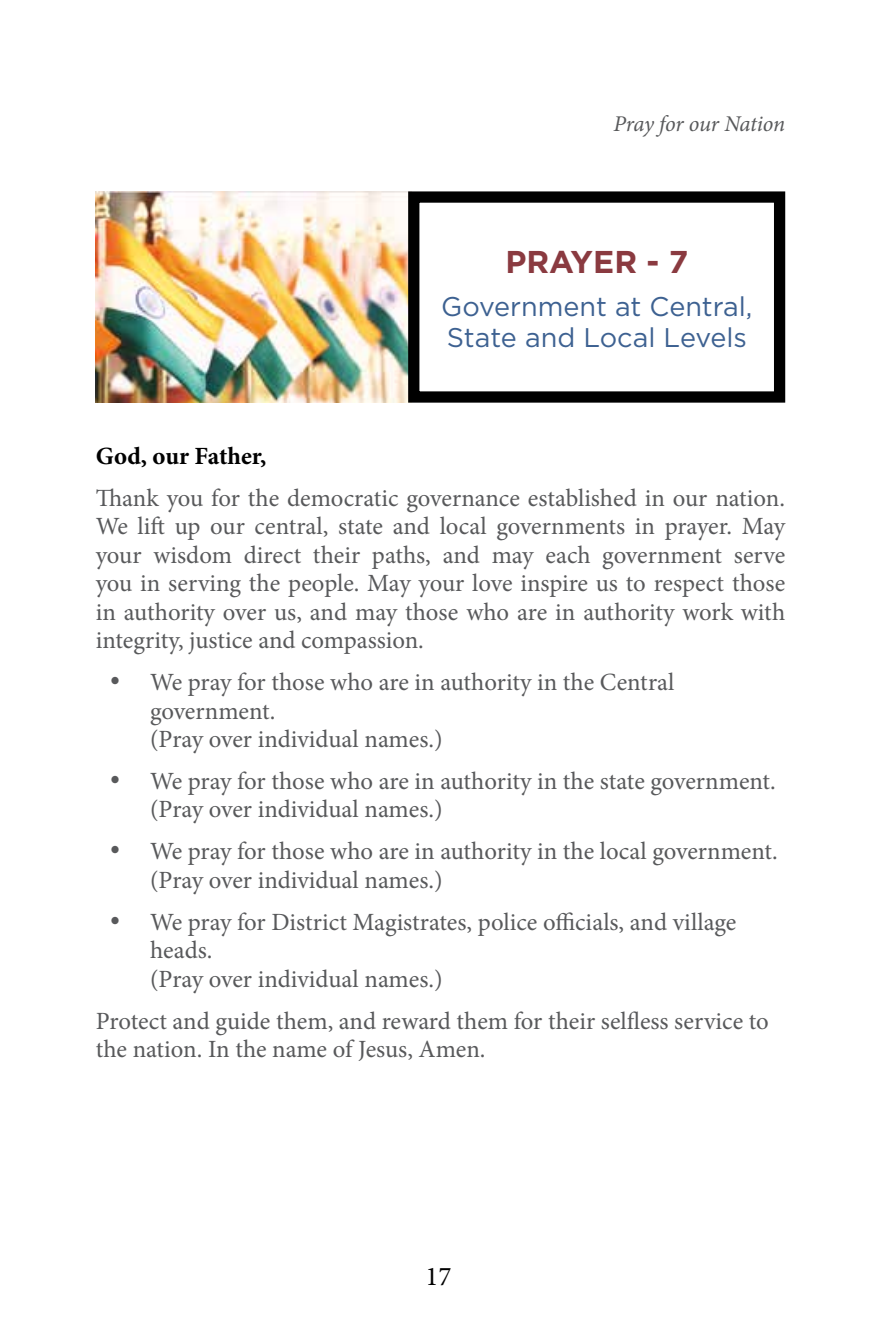
<style>
.page{position:relative;width:881px;height:1340px;background:#fff}
.page>*{position:absolute;margin:0;border:0;box-sizing:border-box;transform-origin:0 0}
.t1{font:700 31.5px "Gotham";color:#8a3a40}
.t2{font:27px/31.5px "Gotham";color:#3d6191}
.t3{font:27px "Minion Pro";color:#000}
.t4{font:24.75px/28.6px "Minion Pro";letter-spacing:-.005em;color:#58595b}
.t5{font:700 24.75px "Minion Pro";color:#000}
.t6{font:italic 22.5px "Minion Pro";letter-spacing:-.01em;color:#58595b}
</style>
<div class="page">
<img style="left:96px;top:191px;width:316px;height:212px">
<div style="left:408px;top:191px;width:376px;height:211px;border:11px solid #000"></div>
<p class="t6" style="left:613px;top:109px;width:173px">Pray for our Nation</p>
<p class="t1" style="left:505px;top:241px;width:184px">PRAYER - 7</p>
<p class="t2" style="left:441px;top:290px;width:312px">Government at Central,<br>State and Local Levels</p>
<p class="t5" style="left:96px;top:438px;width:172px">God, our Father,</p>
<p class="t4" style="left:96px;top:483px;width:690px;text-align:justify">Thank you for the democratic governance established in our nation.<br>We lift up our central, state and local governments in prayer. May your wisdom direct their paths, and may each government serve you in serving the people. May your love inspire us to respect those in authority over us, and may those who are in authority work with integrity, justice and compassion.</p>
<p class="t4" style="left:150px;top:668px;width:525px;text-indent:-40px">• We pray for those who are in authority in the Central government.<br>(Pray over individual names.)</p>
<p class="t4" style="left:150px;top:767px;width:627px;text-indent:-40px">• We pray for those who are in authority in the state government. (Pray over individual names.)</p>
<p class="t4" style="left:150px;top:837px;width:629px;text-indent:-40px">• We pray for those who are in authority in the local government. (Pray over individual names.)</p>
<p class="t4" style="left:150px;top:907px;width:587px;text-indent:-40px">• We pray for District Magistrates, police officials, and village heads.<br>(Pray over individual names.)</p>
<p class="t4" style="left:96px;top:1006px;width:674px">Protect and guide them, and reward them for their selfless service to the nation. In the name of Jesus, Amen.</p>
<p class="t3" style="left:425px;top:1258px;width:27px">17</p>
</div>
